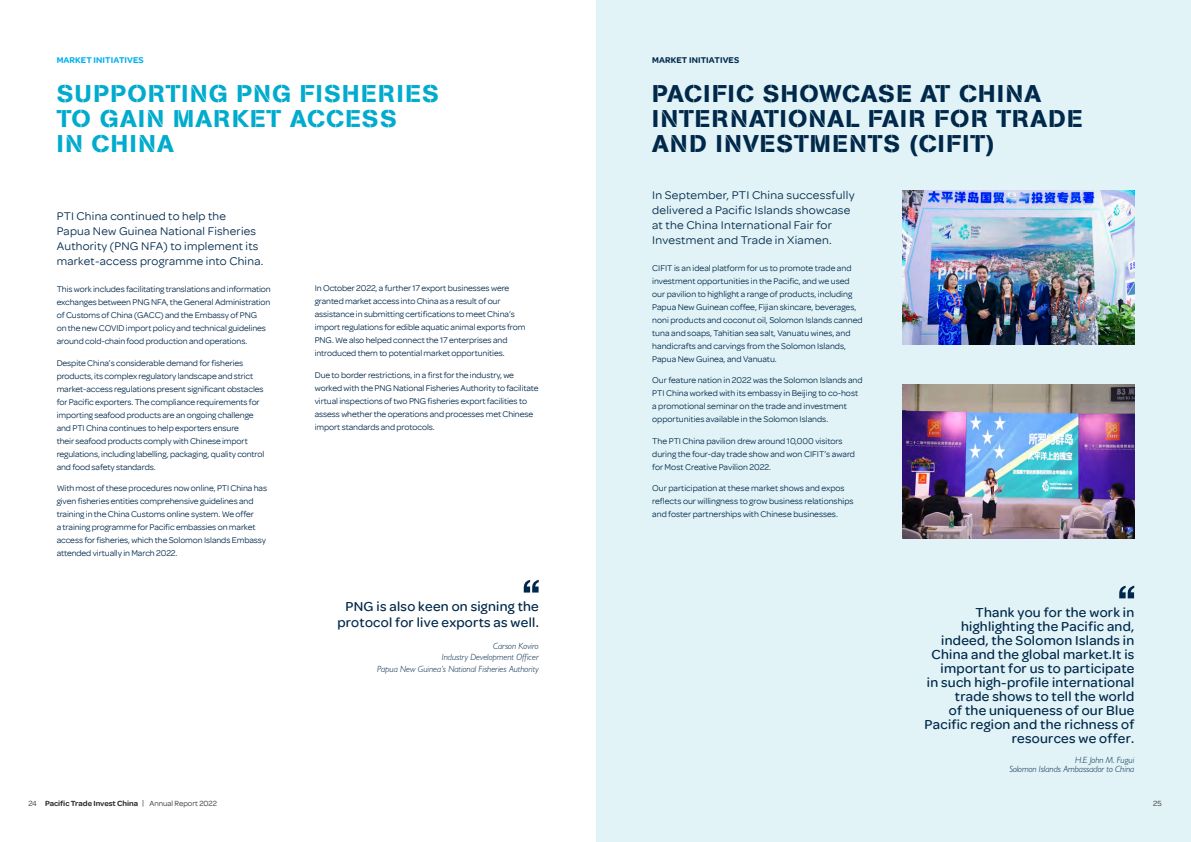
<style>
.page{position:relative;width:1191px;height:842px;background:#fff}
.page>*{position:absolute;margin:0;border:0;box-sizing:border-box;transform-origin:0 0}
.Page_Heading_1{font:24px/25px "AG Book Stencil";letter-spacing:.05em;color:#00284a;scale:1.05 1}
.Page_Heading_1-2{font:24px/25px "AG Book Stencil";letter-spacing:.05em;color:#00abcd;scale:1.05 1}
.t1{font:500 14px/14px "Omnes";letter-spacing:.02em;color:#00284a;text-align:right}
.Intro_Para{font:12px/15px "Omnes";letter-spacing:.02em;color:#00284a;scale:1.04 1}
.Intro_Para-2{font:12px/15px "Omnes";letter-spacing:.02em;color:#00284a}
.Dark_Body_Copy_9pt{font:9px/13px "Omnes";letter-spacing:-.01em;color:#00284a}
.t2{font:italic 300 9px "Gill Sans";color:#00284a}
.Page_Heading_1-3{font:600 9px "Omnes";letter-spacing:.01em;color:#00aeef}
.Page_Heading_1-4{font:600 9px "Omnes";letter-spacing:.01em;color:#00284a}
.t3{font:600 8px "Omnes";color:#312f30}
.t4{font:8px "Omnes";color:#312f30}
.s1{font-weight:400}
</style>
<div class="page">
<div style="left:595px;top:0;width:596px;height:842px;background:#e1f3f7"></div>
<img style="left:902px;top:190px;width:232px;height:154px">
<svg style="left:1119px;top:585px;width:15px;height:13px"></svg>
<img style="left:902px;top:385px;width:232px;height:153px">
<svg style="left:524px;top:580px;width:15px;height:12px"></svg>
<p class="Page_Heading_1-3" style="left:57px;top:55px;width:89px">MARKET INITIATIVES</p>
<p class="Page_Heading_1-4" style="left:652px;top:55px;width:89px">MARKET INITIATIVES</p>
<p class="Page_Heading_1-2" style="left:57px;top:81px;width:365px">SUPPORTING PNG FISHERIES<br>TO GAIN MARKET ACCESS</p>
<p class="Page_Heading_1-2" style="left:57px;top:131px;width:113px">IN CHINA</p>
<p class="Intro_Para-2" style="left:57px;top:208px;width:208px">PTI China continued to help the<br>Papua New Guinea National Fisheries Authority (PNG NFA) to implement its market-access programme into China.</p>
<p class="Dark_Body_Copy_9pt" style="left:57px;top:283px;width:216px">This work includes facilitating translations and information exchanges between PNG NFA, the General Administration of Customs of China (GACC) and the Embassy of PNG<br>on the new COVID import policy and technical guidelines around cold-chain food production and operations.</p>
<p class="Dark_Body_Copy_9pt" style="left:57px;top:356px;width:209px">Despite China’s considerable demand for fisheries products, its complex regulatory landscape and strict market-access regulations present significant obstacles for Pacific exporters. The compliance requirements for importing seafood products are an ongoing challenge and PTI China continues to help exporters ensure<br>their seafood products comply with Chinese import regulations, including labelling, packaging, quality control and food safety standards.</p>
<p class="Dark_Body_Copy_9pt" style="left:57px;top:482px;width:212px">With most of these procedures now online, PTI China has given fisheries entities comprehensive guidelines and training in the China Customs online system. We offer<br>a training programme for Pacific embassies on market access for fisheries, which the Solomon Islands Embassy attended virtually in March 2022.</p>
<p class="Dark_Body_Copy_9pt" style="left:315px;top:282px;width:212px">In October 2022, a further 17 export businesses were granted market access into China as a result of our assistance in submitting certifications to meet China’s import regulations for edible aquatic animal exports from PNG. We also helped connect the 17 enterprises and introduced them to potential market opportunities.</p>
<p class="Dark_Body_Copy_9pt" style="left:315px;top:368px;width:225px">Due to border restrictions, in a first for the industry, we worked with the PNG National Fisheries Authority to facilitate virtual inspections of two PNG fisheries export facilities to assess whether the operations and processes met Chinese import standards and protocols.</p>
<p class="t1" style="left:337px;top:599px;width:203px;line-height:16px;text-align:center">PNG is also keen on signing the protocol for live exports as well.</p>
<p class="t2" style="left:493px;top:640px;width:47px">Carson Koviro</p>
<p class="t2" style="left:442px;top:652px;width:98px">Industry Development Officer</p>
<p class="t2" style="left:377px;top:664px;width:163px">Papua New Guinea’s National Fisheries Authority</p>
<p class="Page_Heading_1" style="left:652px;top:81px;width:411px">PACIFIC SHOWCASE AT CHINA<br>INTERNATIONAL FAIR FOR TRADE<br>AND INVESTMENTS (CIFIT)</p>
<p class="Intro_Para" style="left:652px;top:187px;width:196px">In September, PTI China successfully delivered a Pacific Islands showcase at the China International Fair for Investment and Trade in Xiamen.</p>
<p class="Dark_Body_Copy_9pt" style="left:652px;top:261px;width:212px">CIFIT is an ideal platform for us to promote trade and investment opportunities in the Pacific, and we used our pavilion to highlight a range of products, including Papua New Guinean coffee, Fijian skincare, beverages, noni products and coconut oil, Solomon Islands canned tuna and soaps, Tahitian sea salt, Vanuatu wines, and handicrafts and carvings from the Solomon Islands, Papua New Guinea, and Vanuatu.</p>
<p class="Dark_Body_Copy_9pt" style="left:652px;top:374px;width:212px">Our feature nation in 2022 was the Solomon Islands and PTI China worked with its embassy in Beijing to co-host a promotional seminar on the trade and investment opportunities available in the Solomon Islands.</p>
<p class="Dark_Body_Copy_9pt" style="left:652px;top:434px;width:204px">The PTI China pavilion drew around 10,000 visitors during the four-day trade show and won CIFIT’s award for Most Creative Pavilion 2022.</p>
<p class="Dark_Body_Copy_9pt" style="left:652px;top:482px;width:203px">Our participation at these market shows and expos reflects our willingness to grow business relationships and foster partnerships with Chinese businesses.</p>
<p class="t1" style="left:924px;top:605px;width:211px">Thank you for the work in highlighting the Pacific and, indeed, the Solomon Islands in<br>China and the global market.It is important for us to participate<br>in such high-profile international trade shows to tell the world<br>of the uniqueness of our Blue<br>Pacific region and the richness of resources we offer.</p>
<p class="t2" style="left:1075px;top:754px;width:61px">H.E John M. Fugui</p>
<p class="t2" style="left:1009px;top:764px;width:126px">Solomon Islands Ambassador to China</p>
<p class="t3" style="left:28px;top:799px;width:190px"><span class="s1">24</span> Pacific Trade Invest China <span class="s1">| Annual Report 2022</span></p>
<p class="t4" style="left:1153px;top:799px;width:10px">25</p>
</div>
